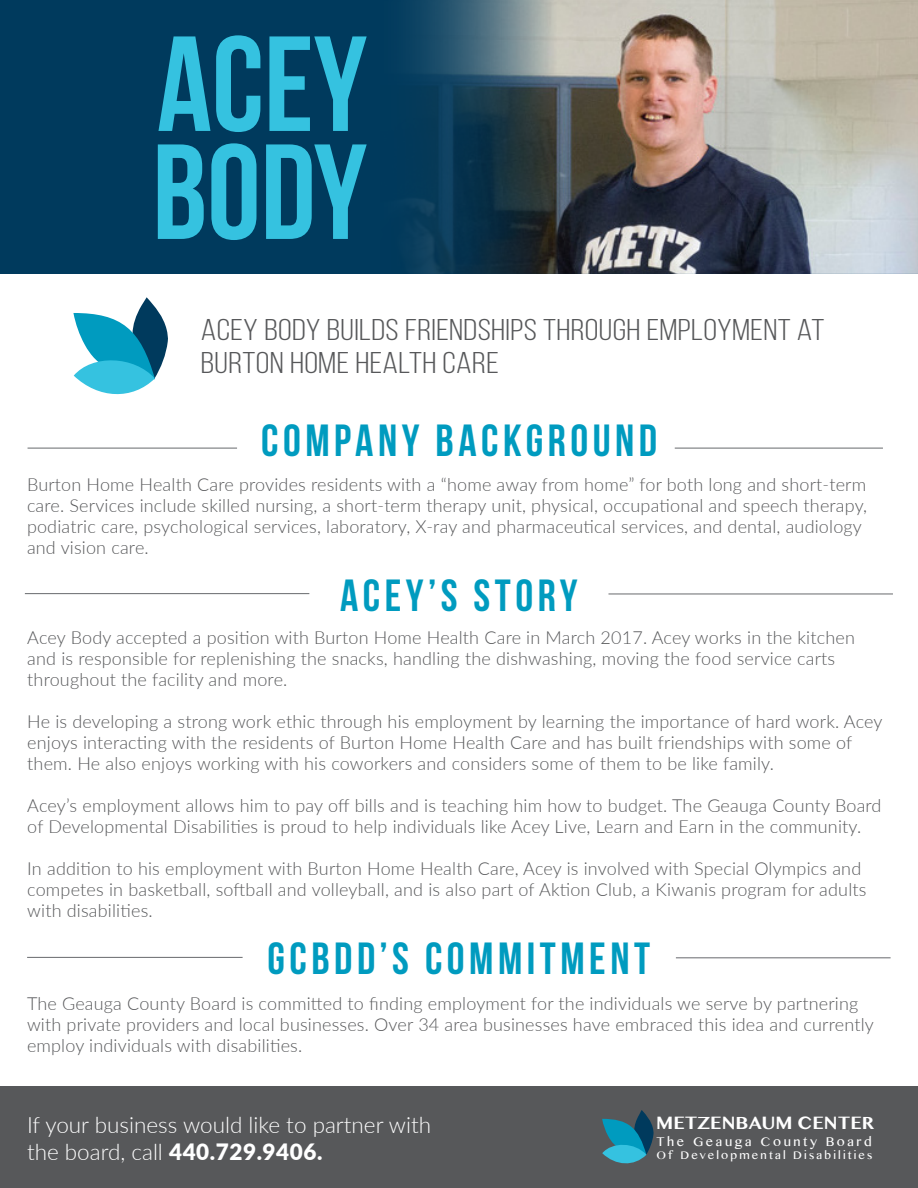
<style>
.page{position:relative;width:918px;height:1188px;background:#fff}
.page>*{position:absolute;margin:0;border:0;box-sizing:border-box;transform-origin:0 0}
.t1{font:700 135px/108px "Bebas Neue";color:#35c2e0}
.t2{font:700 45px "Bebas Neue";letter-spacing:.1em;color:#009bbf}
.t3{font:30px/33px "Bebas Neue";letter-spacing:.01em;color:#57585a;scale:1.19 1}
.t4{font:300 22.5px/27px "Lato";color:#fff}
.t5{font:300 18px/21px "Lato";letter-spacing:.01em;color:#57585a}
.t6{font:700 17.55px "Myanmar MN";color:#fff}
.t7{font:12.6px "Myanmar MN";letter-spacing:.2em;color:#fff}
.t8{font:11.25px "Myanmar MN";letter-spacing:.19em;color:#fff}
.s1{font-weight:900}
</style>
<div class="page">
<div style="left:0;top:0;width:918px;height:273px;background:#003a5d"></div>
<div style="left:0;top:1086px;width:918px;height:102px;background:#57585a"></div>
<svg style="left:602px;top:1110px;width:52px;height:54px"></svg>
<img style="left:409px;top:0;width:509px;height:273px">
<svg style="left:73px;top:297px;width:95px;height:98px"></svg>
<hr style="left:28px;top:448px;width:209px;height:1px;background:#787a7d">
<hr style="left:675px;top:448px;width:208px;height:1px;background:#787a7d">
<hr style="left:27px;top:957px;width:216px;height:1px;background:#787a7d">
<hr style="left:676px;top:957px;width:215px;height:1px;background:#787a7d">
<hr style="left:25px;top:593px;width:284px;height:1px;background:#787a7d">
<hr style="left:608px;top:593px;width:285px;height:2px;background:#787a7d">
<p class="t1" style="left:152px;top:29px;width:216px">ACEY<br>BODY</p>
<p class="t3" style="left:201px;top:313px;width:526px">ACEY BODY BUILDS FRIENDSHIPS THROUGH EMPLOYMENT AT<br>BURTON HOME HEALTH CARE</p>
<p class="t2" style="left:261px;top:416px;width:398px">COMPANY BACKGROUND</p>
<p class="t5" style="left:27px;top:473px;width:842px">Burton Home Health Care provides residents with a “home away from home” for both long and short-term care. Services include skilled nursing, a short-term therapy unit, physical, occupational and speech therapy, podiatric care, psychological services, laboratory, X-ray and pharmaceutical services, and dental, audiology and vision care.</p>
<p class="t2" style="left:340px;top:570px;width:239px">ACEY’S STORY</p>
<p class="t5" style="left:27px;top:627px;width:829px">Acey Body accepted a position with Burton Home Health Care in March 2017. Acey works in the kitchen and is responsible for replenishing the snacks, handling the dishwashing, moving the food service carts throughout the facility and more.</p>
<p class="t5" style="left:27px;top:711px;width:857px">He is developing a strong work ethic through his employment by learning the importance of hard work. Acey enjoys interacting with the residents of Burton Home Health Care and has built friendships with some of them. He also enjoys working with his coworkers and considers some of them to be like family.</p>
<p class="t5" style="left:27px;top:795px;width:856px">Acey’s employment allows him to pay off bills and is teaching him how to budget. The Geauga County Board of Developmental Disabilities is proud to help individuals like Acey Live, Learn and Earn in the community.</p>
<p class="t5" style="left:27px;top:858px;width:841px">In addition to his employment with Burton Home Health Care, Acey is involved with Special Olympics and competes in basketball, softball and volleyball, and is also part of Aktion Club, a Kiwanis program for adults with disabilities.</p>
<p class="t2" style="left:268px;top:933px;width:384px">GCBDD’S COMMITMENT</p>
<p class="t5" style="left:27px;top:992px;width:848px">The Geauga County Board is committed to finding employment for the individuals we serve by partnering with private providers and local businesses. Over 34 area businesses have embraced this idea and currently employ individuals with disabilities.</p>
<p class="t4" style="left:27px;top:1110px;width:406px">If your business would like to partner with the board, call <span class="s1">440.729.9406.</span></p>
<p class="t6" style="left:656px;top:1113px;width:219px">METZENBAUM CENTER</p>
<p class="t7" style="left:656px;top:1134px;width:217px">The Geauga County Board</p>
<p class="t8" style="left:656px;top:1148px;width:218px">Of Developmental Disabilities</p>
</div>
